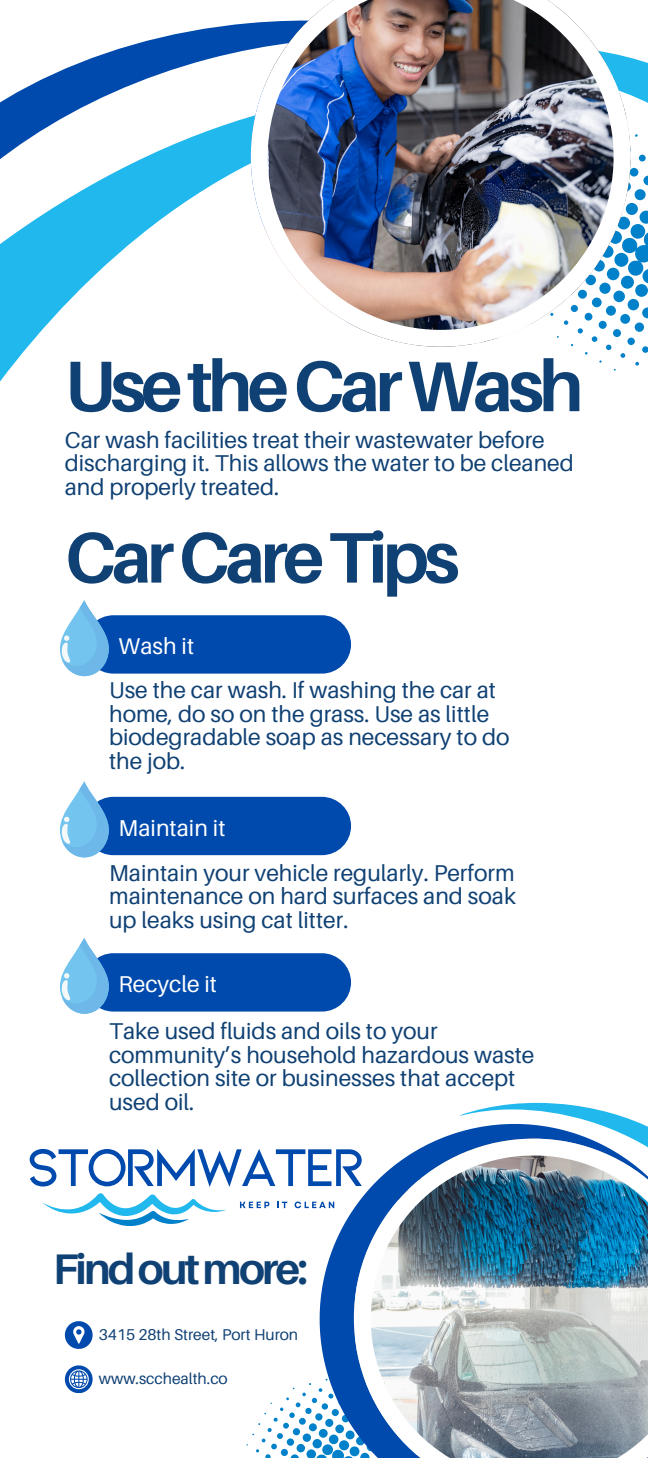
<style>
.page{position:relative;width:648px;height:1458px;background:#fff}
.page>*{position:absolute;margin:0;border:0;box-sizing:border-box;transform-origin:0 0}
.t1{font:700 71.55px "Aileron";letter-spacing:-.065em;color:#104174}
.t2{font:700 42.75px "Aileron";letter-spacing:-.065em;color:#104174}
.t3{font:22.95px/23.6px "Aileron";color:#104174}
.t4{font:22.95px "Aileron";color:#fff}
.t5{font:15.53px "Aileron";color:#104174}
</style>
<div class="page">
<svg style="left:0;top:23px;width:648px;height:359px"></svg>
<svg style="left:630px;top:23px;width:18px;height:208px"></svg>
<svg style="left:246px;top:1383px;width:74px;height:75px"></svg>
<svg style="left:42px;top:1193px;width:184px;height:33px"></svg>
<svg style="left:240px;top:1202px;width:29px;height:6px"></svg>
<svg style="left:277px;top:1202px;width:10px;height:6px"></svg>
<svg style="left:295px;top:1202px;width:25px;height:6px"></svg>
<svg style="left:30px;top:1148px;width:290px;height:39px"></svg>
<svg style="left:320px;top:1134px;width:133px;height:324px"></svg>
<svg style="left:354px;top:1139px;width:294px;height:319px"></svg>
<svg style="left:630px;top:231px;width:18px;height:53px"></svg>
<div style="left:630px;top:224px;width:15px;height:15px;background:#0081c9;border-radius:50%"></div>
<svg style="left:640px;top:211px;width:8px;height:13px"></svg>
<svg style="left:621px;top:276px;width:13px;height:13px"></svg>
<div style="left:635px;top:284px;width:13px;height:13px;background:#0081c9;border-radius:50%"></div>
<div style="left:626px;top:203px;width:12px;height:12px;background:#0081c9;border-radius:50%"></div>
<div style="left:628px;top:299px;width:11px;height:11px;background:#0081c9;border-radius:50%"></div>
<div style="left:635px;top:189px;width:11px;height:11px;background:#0081c9;border-radius:50%"></div>
<svg style="left:642px;top:307px;width:6px;height:11px"></svg>
<svg style="left:643px;top:176px;width:5px;height:9px"></svg>
<div style="left:635px;top:323px;width:9px;height:9px;background:#0081c9;border-radius:50%"></div>
<div style="left:630px;top:168px;width:8px;height:9px;background:#0081c9;border-radius:50%"></div>
<div style="left:627px;top:338px;width:8px;height:7px;background:#0081c9;border-radius:50%"></div>
<div style="left:639px;top:155px;width:7px;height:6px;background:#0081c9;border-radius:50%"></div>
<div style="left:642px;top:346px;width:6px;height:7px;background:#0081c9;border-radius:50%"></div>
<svg style="left:606px;top:347px;width:5px;height:3px"></svg>
<svg style="left:621px;top:353px;width:4px;height:5px"></svg>
<svg style="left:635px;top:362px;width:4px;height:4px"></svg>
<div style="left:84px;top:615px;width:267px;height:59px;background:#004aad;border-radius:29px"></div>
<div style="left:84px;top:797px;width:267px;height:58px;background:#004aad;border-radius:29px"></div>
<div style="left:84px;top:953px;width:267px;height:59px;background:#004aad;border-radius:29px"></div>
<svg style="left:65px;top:1365px;width:28px;height:28px"></svg>
<svg style="left:65px;top:1321px;width:28px;height:27px"></svg>
<img style="left:251px;top:0;width:379px;height:347px">
<svg style="left:60px;top:600px;width:49px;height:76px"></svg>
<svg style="left:60px;top:781px;width:49px;height:76px"></svg>
<svg style="left:60px;top:938px;width:49px;height:76px"></svg>
<img style="left:453px;top:1102px;width:195px;height:202px">
<h3 class="t1" style="left:65px;top:342px;width:520px">UsetheCarWash</h3>
<h1 class="t3" style="left:65px;top:427px;width:511px">Car wash facilities treat their wastewater before discharging it. This allows the water to be cleaned and properly treated.</h1>
<p class="t1" style="left:65px;top:513px;width:396px">CarCareTips</p>
<p class="t4" style="left:119px;top:632px;width:77px">Wash it</p>
<h3 class="t3" style="left:109px;top:678px;width:402px">Use the car wash. If washing the car at home, do so on the grass. Use as little biodegradable soap as necessary to do the job.</h3>
<h3 class="t4" style="left:119px;top:814px;width:108px">Maintain it</h3>
<p class="t3" style="left:109px;top:861px;width:408px;text-align:justify">Maintain your vehicle regularly. Perform maintenance on hard surfaces and soak up leaks using cat litter.</p>
<p class="t4" style="left:119px;top:970px;width:100px">Recycle it</p>
<h3 class="t3" style="left:109px;top:1019px;width:427px">Take used fluids and oils to your community’s household hazardous waste collection site or businesses that accept used oil.</h3>
<p class="t2" style="left:53px;top:1242px;width:256px">Findoutmore:</p>
<h1 class="t5" style="left:99px;top:1325px;width:201px">3415 28th Street, Port Huron</h1>
<p class="t5" style="left:99px;top:1369px;width:130px">www.scchealth.co</p>
</div>
